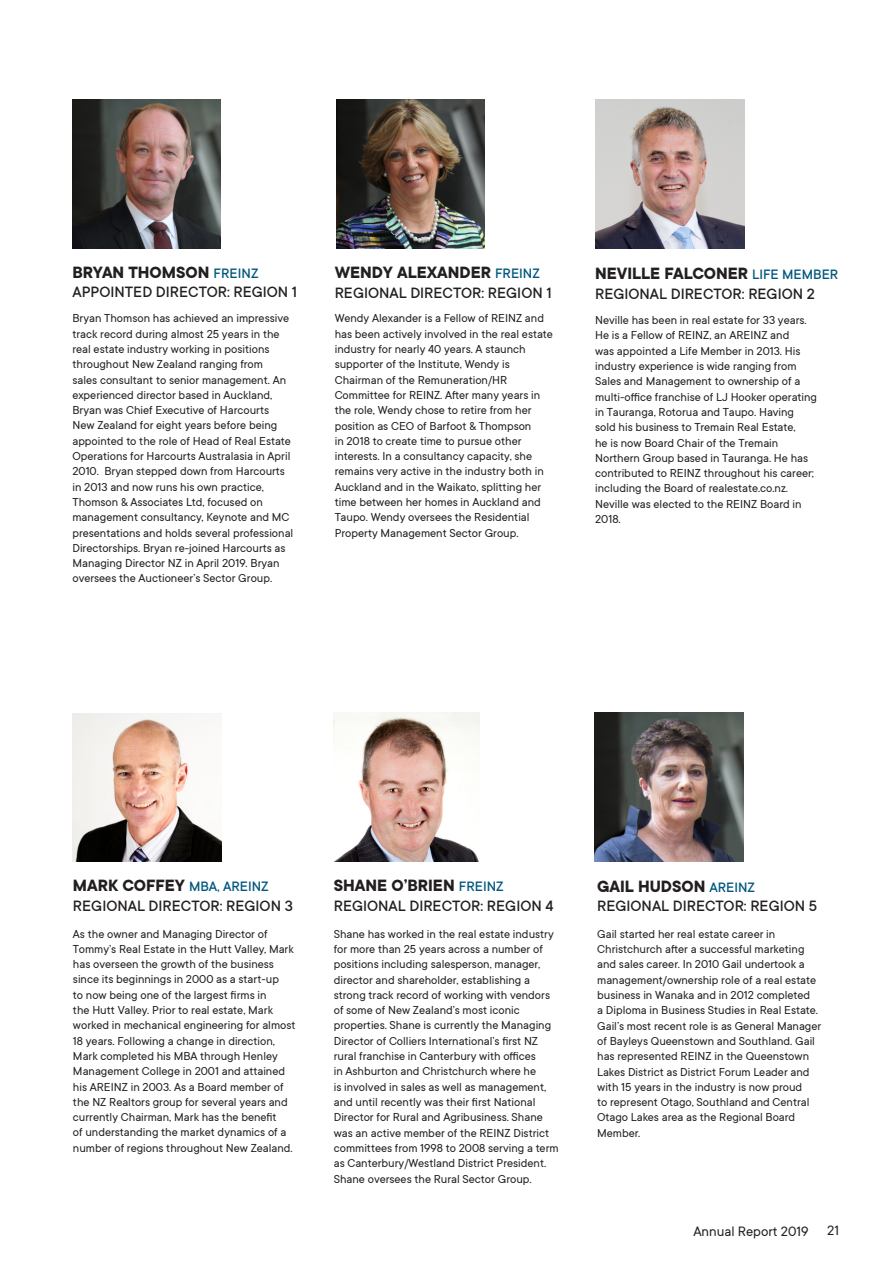
<style>
.page{position:relative;width:893px;height:1263px;background:#fff}
.page>*{position:absolute;margin:0;border:0;box-sizing:border-box;transform-origin:0 0}
.t1{font:700 18px "TT Commons";color:#231f20}
.t2{font:500 16.5px "TT Commons";color:#231f20}
.t3{font:15px "TT Commons";color:#231f20}
.t4{font:12.75px/15.3px "TT Commons";color:#231f20}
.s1{font-weight:500;font-size:15px;color:#00577d}
</style>
<div class="page">
<img style="left:72px;top:99px;width:149px;height:149px">
<img style="left:336px;top:99px;width:148px;height:149px">
<img style="left:596px;top:99px;width:148px;height:149px">
<img style="left:73px;top:713px;width:148px;height:148px">
<img style="left:334px;top:712px;width:145px;height:149px">
<img style="left:595px;top:712px;width:148px;height:149px">
<p class="t1" style="left:72px;top:262px;width:188px">BRYAN THOMSON <span class="s1">FREINZ</span></p>
<p class="t2" style="left:72px;top:283px;width:226px">APPOINTED DIRECTOR: REGION 1</p>
<p class="t4" style="left:72px;top:311px;width:222px">Bryan Thomson has achieved an impressive track record during almost 25 years in the real estate industry working in positions throughout New Zealand ranging from<br>sales consultant to senior management. An experienced director based in Auckland, Bryan was Chief Executive of Harcourts New Zealand for eight years before being appointed to the role of Head of Real Estate Operations for Harcourts Australasia in April 2010. Bryan stepped down from Harcourts in 2013 and now runs his own practice, Thomson &amp; Associates Ltd, focused on management consultancy, Keynote and MC presentations and holds several professional Directorships. Bryan re-joined Harcourts as Managing Director NZ in April 2019. Bryan oversees the Auctioneer’s Sector Group.</p>
<p class="t1" style="left:335px;top:262px;width:207px">WENDY ALEXANDER <span class="s1">FREINZ</span></p>
<p class="t2" style="left:335px;top:283px;width:218px">REGIONAL DIRECTOR: REGION 1</p>
<p class="t4" style="left:335px;top:311px;width:220px">Wendy Alexander is a Fellow of REINZ and has been actively involved in the real estate industry for nearly 40 years. A staunch supporter of the Institute, Wendy is Chairman of the Remuneration/HR Committee for REINZ. After many years in the role, Wendy chose to retire from her position as CEO of Barfoot &amp; Thompson<br>in 2018 to create time to pursue other interests. In a consultancy capacity, she remains very active in the industry both in Auckland and in the Waikato, splitting her time between her homes in Auckland and Taupo. Wendy oversees the Residential Property Management Sector Group.</p>
<p class="t1" style="left:595px;top:264px;width:245px">NEVILLE FALCONER <span class="s1">LIFE MEMBER</span></p>
<p class="t2" style="left:595px;top:285px;width:221px">REGIONAL DIRECTOR: REGION 2</p>
<p class="t4" style="left:595px;top:313px;width:223px">Neville has been in real estate for 33 years.<br>He is a Fellow of REINZ, an AREINZ and<br>was appointed a Life Member in 2013. His industry experience is wide ranging from Sales and Management to ownership of a multi-office franchise of LJ Hooker operating in Tauranga, Rotorua and Taupo. Having sold his business to Tremain Real Estate,<br>he is now Board Chair of the Tremain Northern Group based in Tauranga. He has contributed to REINZ throughout his career; including the Board of realestate.co.nz.<br>Neville was elected to the REINZ Board in 2018.</p>
<p class="t1" style="left:73px;top:876px;width:197px">MARK COFFEY <span class="s1">MBA, AREINZ</span></p>
<p class="t2" style="left:73px;top:897px;width:221px">REGIONAL DIRECTOR: REGION 3</p>
<p class="t4" style="left:73px;top:926px;width:224px">As the owner and Managing Director of Tommy’s Real Estate in the Hutt Valley, Mark has overseen the growth of the business since its beginnings in 2000 as a start-up<br>to now being one of the largest firms in<br>the Hutt Valley. Prior to real estate, Mark worked in mechanical engineering for almost 18 years. Following a change in direction, Mark completed his MBA through Henley Management College in 2001 and attained his AREINZ in 2003. As a Board member of the NZ Realtors group for several years and currently Chairman, Mark has the benefit<br>of understanding the market dynamics of a number of regions throughout New Zealand.</p>
<p class="t1" style="left:334px;top:876px;width:171px">SHANE O’BRIEN <span class="s1">FREINZ</span></p>
<p class="t2" style="left:334px;top:897px;width:221px">REGIONAL DIRECTOR: REGION 4</p>
<p class="t4" style="left:334px;top:926px;width:226px">Shane has worked in the real estate industry for more than 25 years across a number of positions including salesperson, manager, director and shareholder, establishing a strong track record of working with vendors of some of New Zealand’s most iconic properties. Shane is currently the Managing Director of Colliers International’s first NZ rural franchise in Canterbury with offices<br>in Ashburton and Christchurch where he<br>is involved in sales as well as management, and until recently was their first National Director for Rural and Agribusiness. Shane was an active member of the REINZ District committees from 1998 to 2008 serving a term as Canterbury/Westland District President.<br>Shane oversees the Rural Sector Group.</p>
<p class="t1" style="left:597px;top:876px;width:159px">GAIL HUDSON <span class="s1">AREINZ</span></p>
<p class="t2" style="left:597px;top:897px;width:222px">REGIONAL DIRECTOR: REGION 5</p>
<p class="t4" style="left:597px;top:926px;width:226px">Gail started her real estate career in Christchurch after a successful marketing and sales career. In 2010 Gail undertook a management/ownership role of a real estate business in Wanaka and in 2012 completed<br>a Diploma in Business Studies in Real Estate.<br>Gail’s most recent role is as General Manager of Bayleys Queenstown and Southland. Gail has represented REINZ in the Queenstown Lakes District as District Forum Leader and with 15 years in the industry is now proud<br>to represent Otago, Southland and Central Otago Lakes area as the Regional Board Member.</p>
<p class="t3" style="left:693px;top:1223px;width:147px">Annual Report 2019 21</p>
</div>
